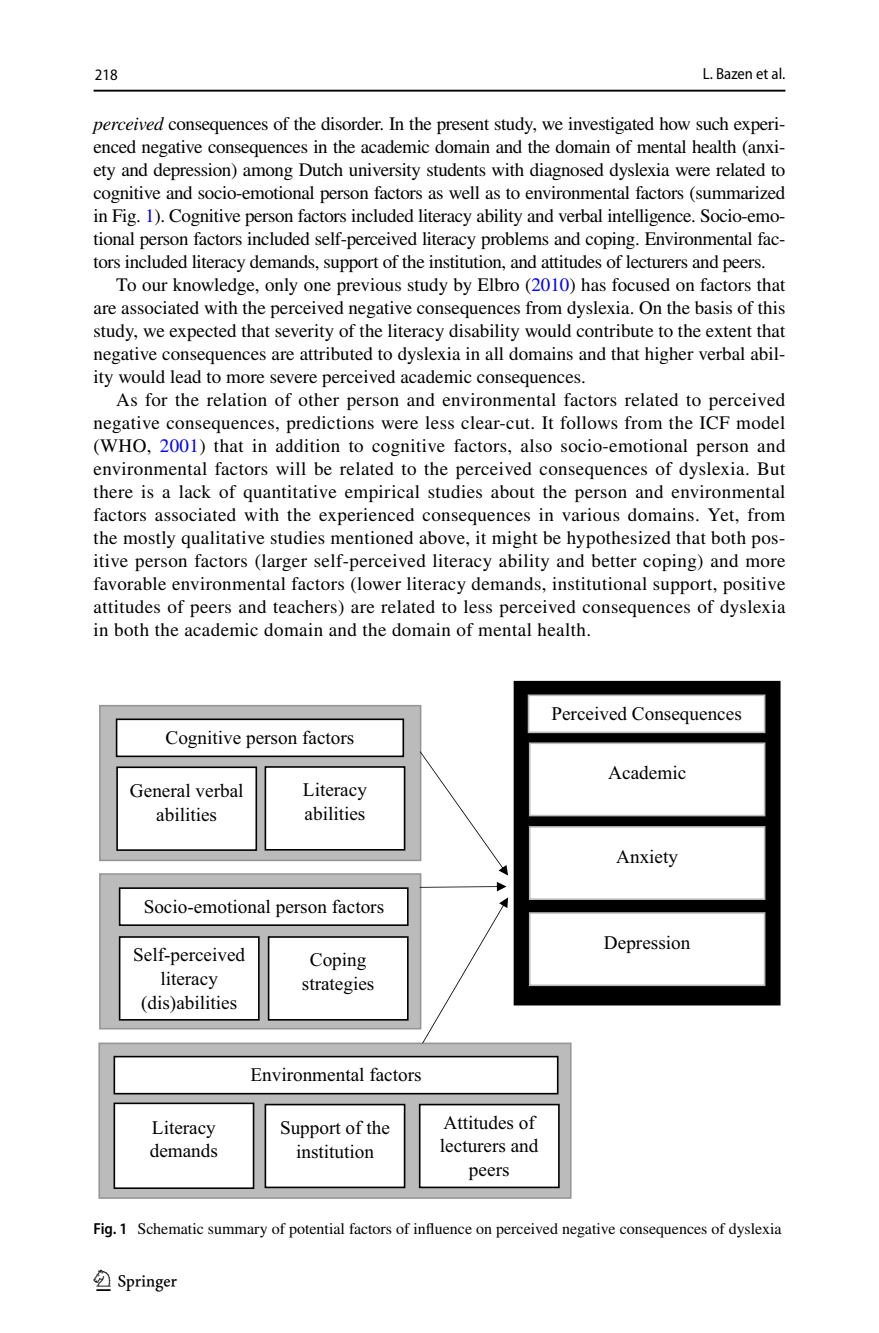
<style>
.page{position:relative;width:879px;height:1333px;background:#fff}
.page>*{position:absolute;margin:0;border:0;box-sizing:border-box;transform-origin:0 0}
.t1{font:30px "Springnew Regular 5";color:#000}
.t2{font:19.2px/23.8px "Times New Roman";color:#000;text-align:center}
.t3{font:19px/23px "STIX";color:#000;text-align:justify}
.t4{font:16px "STIX";color:#000}
.t5{font:semi-condensed 16px "Myriad Pro";color:#000}
.s1{font-style:italic}
.s2{color:#00f}
.s3{font-family:"Myriad Pro";font-weight:600;font-stretch:semi-condensed}
</style>
<div class="page">
<hr style="left:94px;top:90px;width:691px;height:2px;background:#000">
<div style="left:514px;top:681px;width:266px;height:323px;background:#000"></div>
<div style="left:528px;top:694px;width:237px;height:39px;background:#fff;border:2px solid #bbbbbc"></div>
<div style="left:100px;top:705px;width:320px;height:155px;background:#bbbbbc"></div>
<div style="left:99px;top:705px;width:322px;height:156px;border:2px solid #969696"></div>
<div style="left:100px;top:874px;width:320px;height:154px;background:#bbbbbc"></div>
<div style="left:99px;top:873px;width:322px;height:156px;border:2px solid #969696"></div>
<div style="left:99px;top:1043px;width:472px;height:154px;background:#bbbbbc"></div>
<div style="left:98px;top:1042px;width:473px;height:156px;border:2px solid #969696"></div>
<div style="left:116px;top:718px;width:288px;height:39px;background:#fff;border:2px solid #000"></div>
<div style="left:114px;top:1055px;width:444px;height:39px;background:#fff;border:2px solid #000"></div>
<div style="left:119px;top:887px;width:289px;height:38px;background:#fff;border:2px solid #000"></div>
<div style="left:116px;top:766px;width:141px;height:84px;background:#fff;border:2px solid #000"></div>
<div style="left:265px;top:766px;width:140px;height:84px;background:#fff;border:2px solid #000"></div>
<div style="left:119px;top:936px;width:141px;height:84px;background:#fff;border:2px solid #000"></div>
<div style="left:114px;top:1102px;width:140px;height:86px;background:#fff;border:2px solid #000"></div>
<div style="left:268px;top:936px;width:140px;height:84px;background:#fff;border:2px solid #000"></div>
<div style="left:265px;top:1103px;width:140px;height:85px;background:#fff;border:2px solid #000"></div>
<div style="left:419px;top:1103px;width:141px;height:85px;background:#fff;border:2px solid #000"></div>
<div style="left:529px;top:742px;width:236px;height:74px;background:#fff;border:2px solid #bbbbbc"></div>
<div style="left:529px;top:826px;width:236px;height:74px;background:#fff;border:2px solid #bbbbbc"></div>
<div style="left:529px;top:912px;width:236px;height:74px;background:#fff;border:2px solid #bbbbbc"></div>
<svg style="left:420px;top:881px;width:86px;height:10px"></svg>
<svg style="left:422px;top:897px;width:86px;height:146px"></svg>
<svg style="left:420px;top:751px;width:88px;height:124px"></svg>
<p class="t5" style="left:95px;top:66px;width:24px">218</p>
<p class="t5" style="left:703px;top:65px;width:84px">L. Bazen et al.</p>
<p class="t3" style="left:94px;top:113px;width:693px"><span class="s1">perceived</span> consequences of the disorder. In the present study, we investigated how such experi&shy;enced negative consequences in the academic domain and the domain of mental health (anxi&shy;ety and depression) among Dutch university students with diagnosed dyslexia were related to cognitive and socio-emotional person factors as well as to environmental factors (summarized in Fig. <span class="s2">1</span>). Cognitive person factors included literacy ability and verbal intelligence. Socio-emo&shy;tional person factors included self-perceived literacy problems and coping. Environmental fac&shy;tors included literacy demands, support of the institution, and attitudes of lecturers and peers.</p>
<p class="t3" style="left:94px;top:274px;width:693px;text-indent:23px">To our knowledge, only one previous study by Elbro (<span class="s2">2010</span>) has focused on factors that are associated with the perceived negative consequences from dyslexia. On the basis of this study, we expected that severity of the literacy disability would contribute to the extent that negative consequences are attributed to dyslexia in all domains and that higher verbal abil&shy;ity would lead to more severe perceived academic consequences.</p>
<p class="t3" style="left:94px;top:389px;width:693px;text-indent:23px">As for the relation of other person and environmental factors related to perceived negative consequences, predictions were less clear-cut. It follows from the ICF model (WHO, <span class="s2">2001</span>) that in addition to cognitive factors, also socio-emotional person and environmental factors will be related to the perceived consequences of dyslexia. But there is a lack of quantitative empirical studies about the person and environmental factors associated with the experienced consequences in various domains. Yet, from the mostly qualitative studies mentioned above, it might be hypothesized that both pos&shy;itive person factors (larger self-perceived literacy ability and better coping) and more favorable environmental factors (lower literacy demands, institutional support, positive attitudes of peers and teachers) are related to less perceived consequences of dyslexia in both the academic domain and the domain of mental health.</p>
<p class="t2" style="left:166px;top:727px;width:190px">Cognitive person factors</p>
<p class="t2" style="left:130px;top:779px;width:115px">General verbal abilities</p>
<p class="t2" style="left:303px;top:779px;width:65px;text-align:left">Literacy abilities</p>
<p class="t2" style="left:144px;top:896px;width:242px">Socio-emotional person factors</p>
<p class="t2" style="left:133px;top:944px;width:113px">Self-perceived literacy (dis)abilities</p>
<p class="t2" style="left:302px;top:949px;width:74px">Coping strategies</p>
<p class="t2" style="left:551px;top:703px;width:192px">Perceived Consequences</p>
<p class="t2" style="left:608px;top:762px;width:79px">Academic</p>
<p class="t2" style="left:616px;top:846px;width:63px">Anxiety</p>
<p class="t2" style="left:604px;top:932px;width:88px">Depression</p>
<p class="t2" style="left:150px;top:1117px;width:70px;text-align:left">Literacy demands</p>
<p class="t2" style="left:250px;top:1064px;width:173px">Environmental factors</p>
<p class="t2" style="left:280px;top:1117px;width:111px">Support of the institution</p>
<p class="t2" style="left:440px;top:1112px;width:100px">Attitudes of lecturers and peers</p>
<p class="t4" style="left:94px;top:1217px;width:689px"><span class="s3">Fig. 1</span> Schematic summary of potential factors of influence on perceived negative consequences of dyslexia</p>
<h1 class="t1" style="left:96px;top:1269px;width:83px">1 3</h1>
</div>
